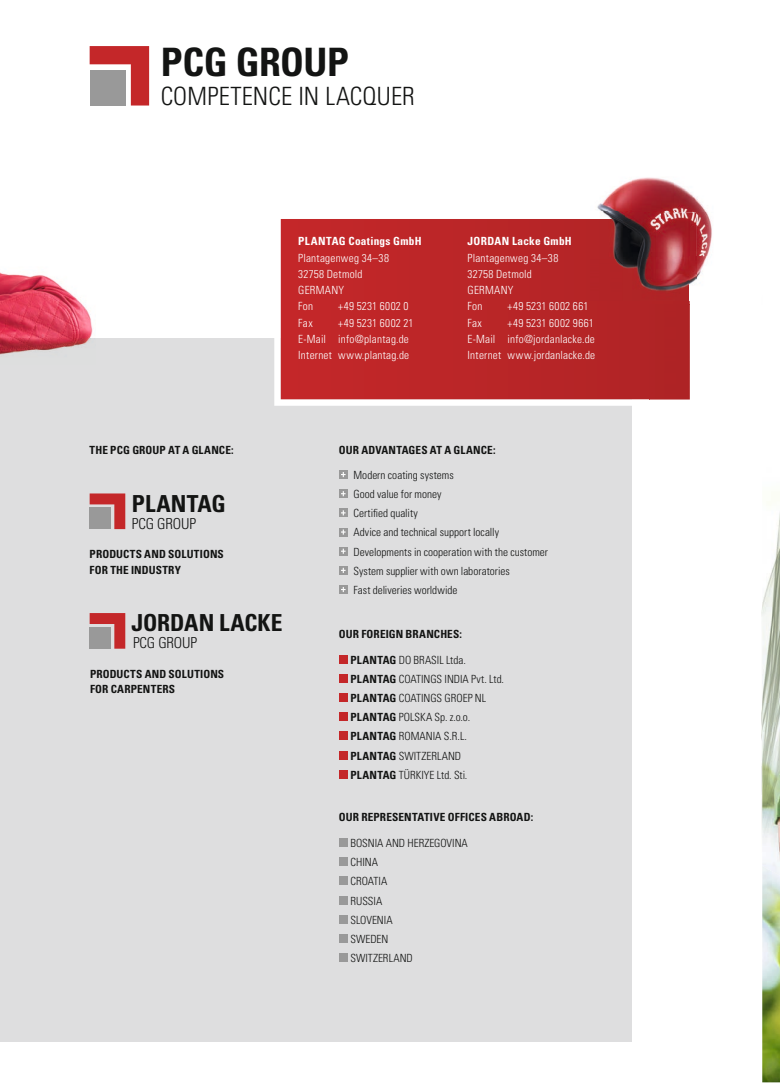
<style>
.page{position:relative;width:780px;height:1088px;background:#fff}
.page>*{position:absolute;margin:0;border:0;box-sizing:border-box;transform-origin:0 0}
.t1{font:700 condensed 39.12px "Univers";letter-spacing:-.015em;color:#131413}
.t2{font:300 condensed 25.12px "Univers";letter-spacing:.005em;color:#131413}
.t3{font:700 condensed 23.5px "Univers";color:#131413}
.t4{font:300 condensed 15.12px "Univers";letter-spacing:-.01em;color:#131413}
.t5{font:300 condensed 11.25px/19.2px "Univers";color:#131413}
.t6{font:300 condensed 11.25px/16.2px "Univers";letter-spacing:.02em;color:#fff}
.t7{font:700 condensed 11.25px/15.5px "Univers";letter-spacing:.01em;color:#131413}
.t8{font:700 condensed 11.25px "Univers";letter-spacing:.03em;color:#fff}
.s1{font-weight:700}
</style>
<div class="page">
<div style="left:0;top:338px;width:631px;height:704px;background:#dededf"></div>
<img style="left:0;top:272px;width:93px;height:83px">
<div style="left:339px;top:838px;width:9px;height:9px;background:#999"></div>
<div style="left:339px;top:857px;width:9px;height:9px;background:#999"></div>
<div style="left:339px;top:876px;width:9px;height:9px;background:#999"></div>
<div style="left:339px;top:896px;width:9px;height:8px;background:#999"></div>
<div style="left:339px;top:915px;width:9px;height:9px;background:#999"></div>
<div style="left:339px;top:934px;width:9px;height:9px;background:#999"></div>
<div style="left:339px;top:953px;width:9px;height:9px;background:#999"></div>
<div style="left:339px;top:655px;width:9px;height:8px;background:#c42729"></div>
<div style="left:339px;top:674px;width:9px;height:9px;background:#c42729"></div>
<div style="left:339px;top:693px;width:9px;height:9px;background:#c42729"></div>
<div style="left:339px;top:712px;width:9px;height:9px;background:#c42729"></div>
<div style="left:339px;top:731px;width:9px;height:9px;background:#c42729"></div>
<div style="left:339px;top:751px;width:9px;height:8px;background:#c42729"></div>
<div style="left:339px;top:770px;width:9px;height:9px;background:#c42729"></div>
<svg style="left:90px;top:493px;width:35px;height:36px"></svg>
<div style="left:90px;top:507px;width:21px;height:22px;background:#999"></div>
<svg style="left:90px;top:613px;width:35px;height:36px"></svg>
<div style="left:90px;top:627px;width:21px;height:22px;background:#999"></div>
<div style="left:339px;top:470px;width:8px;height:9px;background:#999"></div>
<svg style="left:341px;top:472px;width:4px;height:5px"></svg>
<div style="left:339px;top:489px;width:8px;height:9px;background:#999"></div>
<svg style="left:341px;top:491px;width:4px;height:5px"></svg>
<div style="left:339px;top:508px;width:8px;height:9px;background:#999"></div>
<svg style="left:341px;top:510px;width:4px;height:5px"></svg>
<svg style="left:339px;top:528px;width:8px;height:8px"></svg>
<svg style="left:341px;top:529px;width:4px;height:6px"></svg>
<svg style="left:339px;top:547px;width:8px;height:8px"></svg>
<svg style="left:341px;top:549px;width:4px;height:5px"></svg>
<div style="left:339px;top:566px;width:8px;height:9px;background:#999"></div>
<svg style="left:341px;top:568px;width:4px;height:5px"></svg>
<div style="left:339px;top:585px;width:8px;height:9px;background:#999"></div>
<svg style="left:341px;top:587px;width:4px;height:5px"></svg>
<svg style="left:274px;top:219px;width:416px;height:187px;fill:#bc2628"></svg>
<img style="left:597px;top:177px;width:110px;height:35px">
<img style="left:603px;top:212px;width:71px;height:1px">
<img style="left:674px;top:212px;width:38px;height:44px">
<img style="left:689px;top:256px;width:18px;height:45px">
<img style="left:590px;top:219px;width:99px;height:82px">
<img style="left:604px;top:213px;width:57px;height:6px">
<img style="left:661px;top:213px;width:35px;height:44px">
<img style="left:762px;top:875px;width:18px;height:207px">
<img style="left:761px;top:610px;width:1px;height:213px">
<img style="left:762px;top:513px;width:18px;height:362px">
<img style="left:649px;top:305px;width:41px;height:101px">
<svg style="left:90px;top:46px;width:59px;height:60px"></svg>
<div style="left:90px;top:70px;width:36px;height:36px;background:#999"></div>
<h1 class="t1" style="left:161px;top:38px;width:190px">PCG GROUP</h1>
<h2 class="t2" style="left:161px;top:81px;width:255px">COMPETENCE IN LACQUER</h2>
<p class="t8" style="left:298px;top:234px;width:125px">PLANTAG Coatings GmbH</p>
<p class="t6" style="left:298px;top:249px;width:92px">Plantagenweg 34–38<br>32758 Detmold<br>GERMANY<br>Fon</p>
<p class="t6" style="left:338px;top:298px;width:72px">+49 5231 6002 0</p>
<p class="t8" style="left:467px;top:234px;width:106px">JORDAN Lacke GmbH</p>
<p class="t6" style="left:467px;top:249px;width:92px">Plantagenweg 34–38<br>32758 Detmold<br>GERMANY<br>Fon</p>
<p class="t6" style="left:507px;top:298px;width:82px">+49 5231 6002 661</p>
<p class="t6" style="left:298px;top:314px;width:16px">Fax</p>
<p class="t6" style="left:298px;top:314px;width:117px;text-indent:40px">+49 5231 6002 21<br>E-Mail info@plantag.de<br>Internet www.plantag.de</p>
<p class="t6" style="left:467px;top:314px;width:16px">Fax</p>
<p class="t6" style="left:467px;top:314px;width:129px;text-indent:40px">+49 5231 6002 9661<br>E-Mail info@jordanlacke.de<br>Internet www.jordanlacke.de</p>
<p class="t7" style="left:90px;top:441px;width:145px">THE PCG GROUP AT A GLANCE:</p>
<h3 class="t3" style="left:132px;top:489px;width:95px">PLANTAG</h3>
<h3 class="t4" style="left:132px;top:514px;width:66px">PCG GROUP</h3>
<p class="t7" style="left:90px;top:546px;width:136px">PRODUCTS AND SOLUTIONS<br>FOR THE INDUSTRY</p>
<h3 class="t3" style="left:132px;top:608px;width:152px">JORDAN LACKE</h3>
<h3 class="t4" style="left:133px;top:634px;width:66px">PCG GROUP</h3>
<p class="t7" style="left:90px;top:666px;width:136px">PRODUCTS AND SOLUTIONS<br>FOR CARPENTERS</p>
<p class="t7" style="left:339px;top:441px;width:158px">OUR ADVANTAGES AT A GLANCE:</p>
<p class="t5" style="left:353px;top:465px;width:196px">Modern coating systems<br>Good value for money<br>Certified quality<br>Advice and technical support locally<br>Developments in cooperation with the customer<br>System supplier with own laboratories<br>Fast deliveries worldwide</p>
<p class="t7" style="left:339px;top:626px;width:125px">OUR FOREIGN BRANCHES:</p>
<p class="t5" style="left:350px;top:650px;width:155px"><span class="s1">PLANTAG</span> DO BRASIL Ltda.<br><span class="s1">PLANTAG</span> COATINGS INDIA Pvt. Ltd.<br><span class="s1">PLANTAG</span> COATINGS GROEP NL<br><span class="s1">PLANTAG</span> POLSKA Sp. z.o.o.<br><span class="s1">PLANTAG</span> ROMANIA S.R.L.<br><span class="s1">PLANTAG</span> SWITZERLAND<br><span class="s1">PLANTAG</span> TÜRKIYE Ltd. Sti.</p>
<p class="t7" style="left:339px;top:809px;width:196px">OUR REPRESENTATIVE OFFICES ABROAD:</p>
<p class="t5" style="left:350px;top:833px;width:119px">BOSNIA AND HERZEGOVINA<br>CHINA<br>CROATIA<br>RUSSIA<br>SLOVENIA<br>SWEDEN<br>SWITZERLAND</p>
</div>
